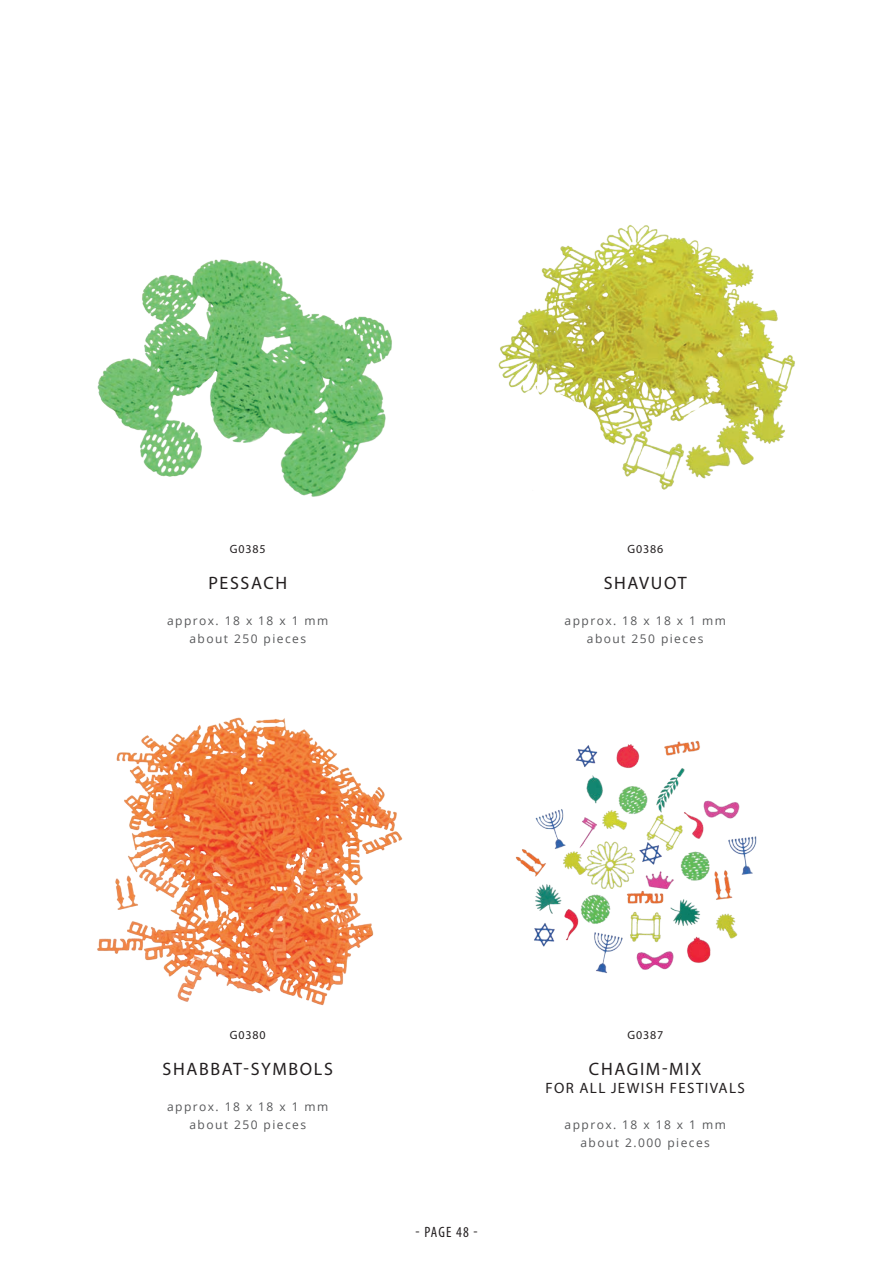
<style>
.page{position:relative;width:893px;height:1263px;background:#fff}
.page>*{position:absolute;margin:0;border:0;box-sizing:border-box;transform-origin:0 0}
.t1{font:18px "Myriad Pro";letter-spacing:.09em;color:#231f20}
.t2{font:15px "Myriad Pro";letter-spacing:.09em;color:#231f20}
.t3{font:condensed 15px "Myriad Pro";letter-spacing:.07em;color:#231f20}
.t4{font:12px/18px "Open Sans";letter-spacing:.12em;color:#57585a;text-align:center}
.t5{font:12px "Myriad Pro";letter-spacing:.07em;color:#231f20}
</style>
<div class="page">
<img style="left:97px;top:259px;width:295px;height:238px">
<img style="left:498px;top:225px;width:297px;height:265px">
<img style="left:97px;top:717px;width:306px;height:289px">
<img style="left:515px;top:740px;width:242px;height:233px">
<p class="t5" style="left:230px;top:542px;width:37px">G0385</p>
<p class="t5" style="left:627px;top:542px;width:37px">G0386</p>
<h1 class="t1" style="left:208px;top:572px;width:80px">PESSACH</h1>
<h1 class="t1" style="left:604px;top:572px;width:84px">SHAVUOT</h1>
<p class="t4" style="left:167px;top:611px;width:163px">approx. 18 x 18 x 1 mm about 250 pieces</p>
<p class="t4" style="left:565px;top:611px;width:163px">approx. 18 x 18 x 1 mm about 250 pieces</p>
<p class="t5" style="left:230px;top:1028px;width:37px">G0380</p>
<h1 class="t1" style="left:163px;top:1058px;width:172px">SHABBAT-SYMBOLS</h1>
<p class="t4" style="left:167px;top:1097px;width:163px">approx. 18 x 18 x 1 mm about 250 pieces</p>
<p class="t3" style="left:415px;top:1223px;width:64px">- PAGE 48 -</p>
<p class="t5" style="left:627px;top:1028px;width:37px">G0387</p>
<h1 class="t1" style="left:589px;top:1058px;width:114px">CHAGIM-MIX</h1>
<p class="t2" style="left:545px;top:1079px;width:201px">FOR ALL JEWISH FESTIVALS</p>
<p class="t4" style="left:565px;top:1115px;width:163px">approx. 18 x 18 x 1 mm about 2.000 pieces</p>
</div>
